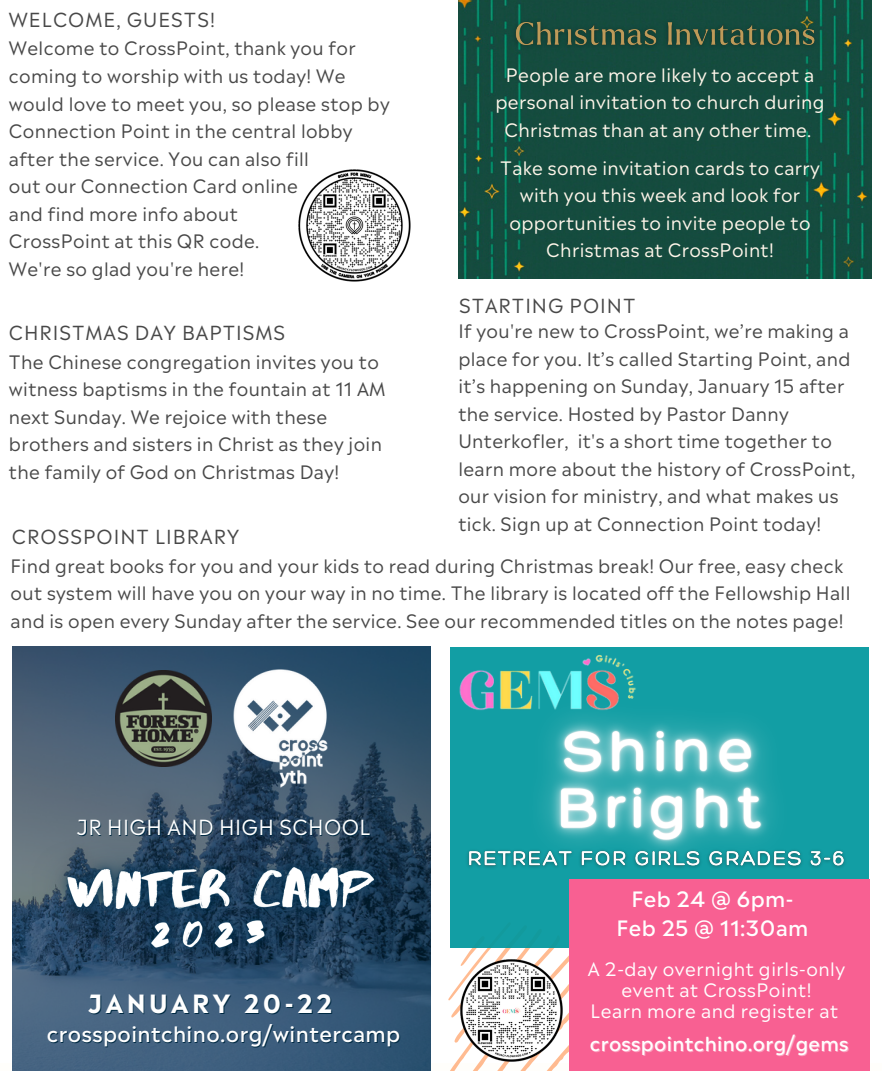
<style>
.page{position:relative;width:882px;height:1071px;background:#fff}
.page>*{position:absolute;margin:0;border:0;box-sizing:border-box;transform-origin:0 0}
.t1{font:700 24.85px "Madera";letter-spacing:.14em;color:#fff}
.t2{font:500 21px/28.9px "Madera";letter-spacing:.02em;color:#fff;text-align:center}
.t3{font:20.65px "Madera";letter-spacing:.02em;color:#fff}
.t4{font:19.25px "Madera";letter-spacing:.05em;color:#484848}
.t5{font:500 19.25px "Madera";letter-spacing:.02em;color:#fff}
.t6{font:18.38px/27.7px "Madera";letter-spacing:.02em;color:#484848}
.t7{font:18.38px/27.5px "Madera";letter-spacing:.02em;color:#fff6ea;text-align:center}
.t8{font:18.38px/21px "Madera";letter-spacing:.03em;color:#fff;text-align:center}
</style>
<div class="page">
<img style="left:298px;top:169px;width:113px;height:113px">
<div style="left:0;top:1063px;width:882px;height:8px;background:#fffefb"></div>
<svg style="left:12px;top:647px;width:419px;height:424px;background:#3b5975"></svg>
<img style="left:115px;top:670px;width:97px;height:97px">
<img style="left:231px;top:667px;width:98px;height:115px">
<img style="left:12px;top:782px;width:439px;height:210px">
<img style="left:100px;top:859px;width:260px;height:149px">
<svg style="left:435px;top:922px;width:134px;height:149px"></svg>
<div style="left:451px;top:647px;width:418px;height:301px;background:#129ea4"></div>
<div style="left:569px;top:879px;width:301px;height:192px;background:#f86092"></div>
<img style="left:459px;top:670px;width:34px;height:41px">
<img style="left:458px;top:957px;width:107px;height:106px">
<img style="left:493px;top:655px;width:279px;height:185px">
<img style="left:467px;top:840px;width:378px;height:28px">
<div style="left:458px;top:0;width:414px;height:279px;background:#144b3e"></div>
<img style="left:507px;top:10px;width:317px;height:51px">
<p class="t4" style="left:9px;top:3px;width:208px">WELCOME, GUESTS!</p>
<p class="t6" style="left:9px;top:32px;width:382px">Welcome to CrossPoint, thank you for coming to worship with us today! We would love to meet you, so please stop by<br>Connection Point in the central lobby after the service. You can also fill<br>out our Connection Card online<br>and find more info about<br>CrossPoint at this QR code.<br>We're so glad you're here!</p>
<p class="t4" style="left:9px;top:316px;width:278px">CHRISTMAS DAY BAPTISMS</p>
<p class="t6" style="left:9px;top:346px;width:378px">The Chinese congregation invites you to witness baptisms in the fountain at 11 AM next Sunday. We rejoice with these brothers and sisters in Christ as they join the family of God on Christmas Day!</p>
<p class="t4" style="left:12px;top:520px;width:229px">CROSSPOINT LIBRARY</p>
<p class="t7" style="left:495px;top:59px;width:331px">People are more likely to accept a personal invitation to church during<br>Christmas than at any other time.</p>
<p class="t7" style="left:500px;top:152px;width:321px">Take some invitation cards to carry with you this week and look for opportunities to invite people to<br>Christmas at CrossPoint!</p>
<p class="t4" style="left:459px;top:289px;width:178px">STARTING POINT</p>
<p class="t6" style="left:458px;top:315px;width:398px">If you're new to CrossPoint, we’re making a place for you. It’s called Starting Point, and it’s happening on Sunday, January 15 after the service. Hosted by Pastor Danny Unterkofler, it's a short time together to learn more about the history of CrossPoint, our vision for ministry, and what makes us tick. Sign up at Connection Point today!</p>
<p class="t6" style="left:11px;top:550px;width:841px">Find great books for you and your kids to read during Christmas break! Our free, easy check out system will have you on your way in no time. The library is located off the Fellowship Hall and is open every Sunday after the service. See our recommended titles on the notes page!</p>
<p class="t3" style="left:77px;top:809px;width:295px">JR HIGH AND HIGH SCHOOL</p>
<h1 class="t1" style="left:88px;top:982px;width:245px">JANUARY 20-22</h1>
<p class="t2" style="left:47px;top:1017px;width:355px">crosspointchino.org/wintercamp</p>
<p class="t2" style="left:616px;top:882px;width:193px">Feb 24 @ 6pm-<br>Feb 25 @ 11:30am</p>
<p class="t8" style="left:588px;top:956px;width:259px">A 2-day overnight girls-only event at CrossPoint!<br>Learn more and register at</p>
<p class="t5" style="left:590px;top:1026px;width:260px">crosspointchino.org/gems</p>
</div>
